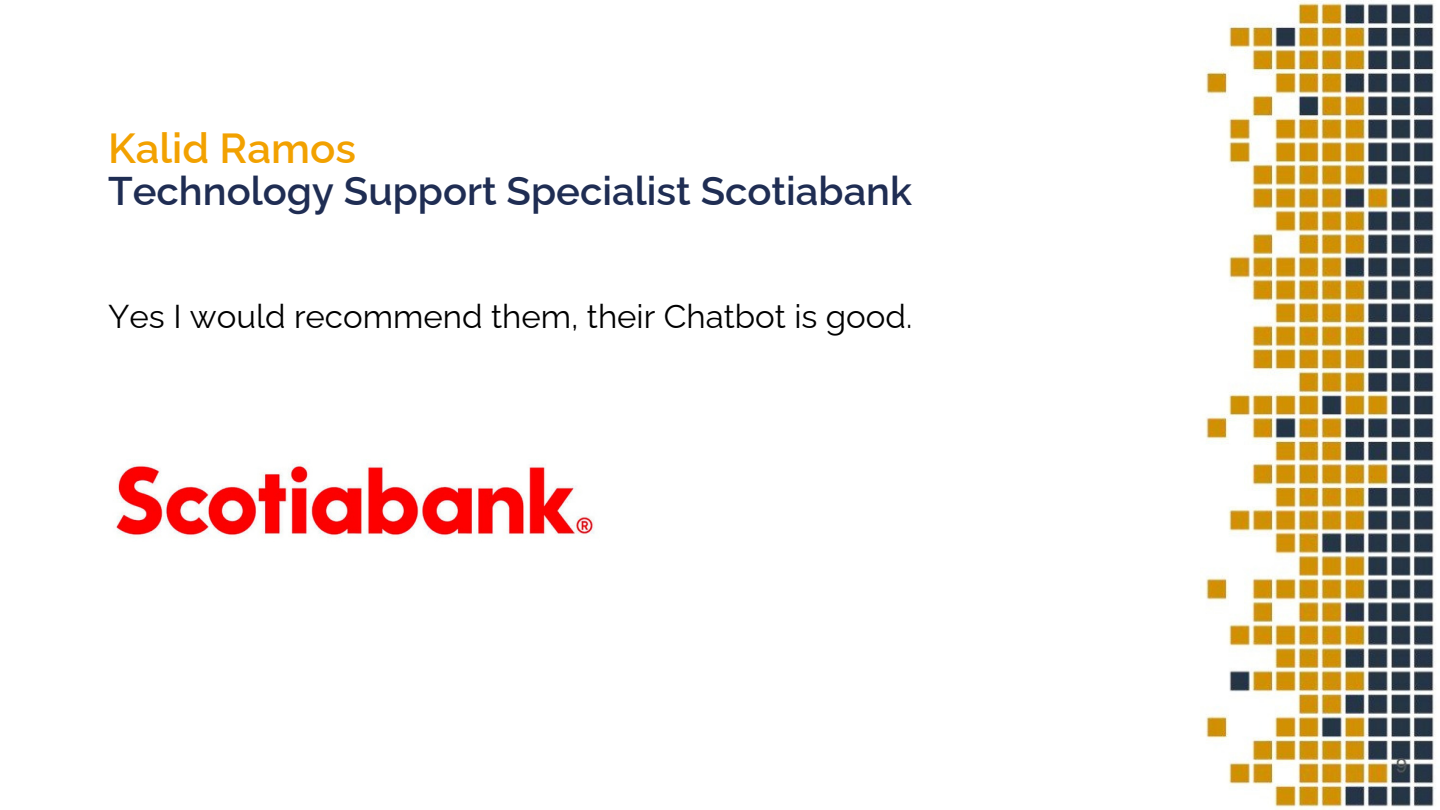
<style>
.page{position:relative;width:1440px;height:810px;background:#fff}
.page>*{position:absolute;margin:0;border:0;box-sizing:border-box;transform-origin:0 0}
.t1{font:600 42px "Raleway";color:#f2a100}
.t2{font:600 40px "Raleway";color:#1f2d53}
.t3{font:33px "Raleway";color:#000}
</style>
<div class="page">
<img style="left:116px;top:463px;width:479px;height:75px">
<img style="left:1204px;top:1px;width:232px;height:809px">
<p class="t1" style="left:108px;top:114px;width:249px">Kalid Ramos</p>
<p class="t2" style="left:108px;top:159px;width:806px">Technology Support Specialist Scotiabank</p>
<p class="t3" style="left:108px;top:290px;width:806px">Yes I would recommend them, their Chatbot is good.</p>
</div>
